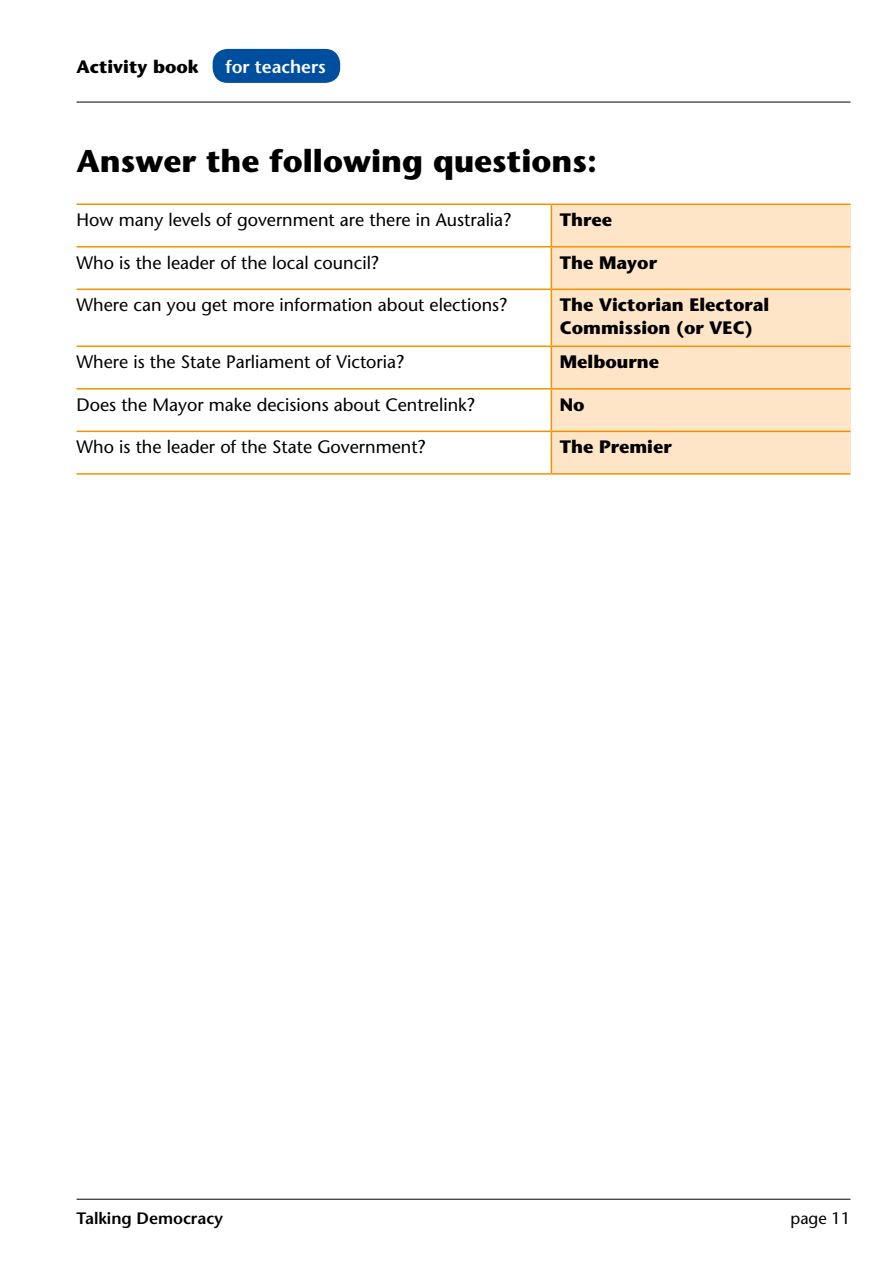
<style>
.page{position:relative;width:893px;height:1263px;background:#fff}
.page>*{position:absolute;margin:0;border:0;box-sizing:border-box;transform-origin:0 0}
.t1{font:700 31.5px "Stone Sans Std";color:#000}
.t2{font:500 18px "Stone Sans Std";color:#000}
.t3{font:700 18px/22.5px "Stone Sans Std";color:#000}
.t4{font:600 18px "Stone Sans Std";color:#fff}
.t5{font:600 16.5px "Stone Sans Std";color:#000}
.t6{font:500 16.5px "Stone Sans Std";color:#000}
</style>
<div class="page">
<div style="left:213px;top:49px;width:127px;height:34px;background:#004f9f;border-radius:15px"></div>
<hr style="left:77px;top:1199px;width:773px;height:1px;background:#000">
<hr style="left:77px;top:102px;width:773px;height:1px;background:#000">
<div style="left:551px;top:204px;width:299px;height:43px;background:#fee5c8"></div>
<div style="left:551px;top:247px;width:299px;height:42px;background:#fee5c8"></div>
<div style="left:551px;top:289px;width:299px;height:57px;background:#fee5c8"></div>
<div style="left:551px;top:346px;width:299px;height:43px;background:#fee5c8"></div>
<div style="left:551px;top:389px;width:299px;height:42px;background:#fee5c8"></div>
<div style="left:551px;top:431px;width:299px;height:43px;background:#fee5c8"></div>
<hr style="left:77px;top:203px;width:474px;height:2px;background:#f39200">
<hr style="left:551px;top:203px;width:299px;height:2px;background:#f39200">
<hr style="left:551px;top:205px;width:1px;height:41px;background:#f39200">
<hr style="left:77px;top:246px;width:474px;height:2px;background:#f39200">
<hr style="left:551px;top:246px;width:299px;height:2px;background:#f39200">
<hr style="left:551px;top:248px;width:1px;height:41px;background:#f39200">
<hr style="left:77px;top:289px;width:474px;height:1px;background:#f39200">
<hr style="left:551px;top:289px;width:299px;height:1px;background:#f39200">
<hr style="left:551px;top:290px;width:1px;height:56px;background:#f39200">
<hr style="left:77px;top:346px;width:474px;height:1px;background:#f39200">
<hr style="left:551px;top:346px;width:299px;height:1px;background:#f39200">
<hr style="left:551px;top:347px;width:1px;height:41px;background:#f39200">
<hr style="left:77px;top:388px;width:474px;height:2px;background:#f39200">
<hr style="left:551px;top:388px;width:299px;height:2px;background:#f39200">
<hr style="left:551px;top:390px;width:1px;height:41px;background:#f39200">
<hr style="left:77px;top:431px;width:474px;height:1px;background:#f39200">
<hr style="left:551px;top:432px;width:1px;height:41px;background:#f39200">
<hr style="left:551px;top:431px;width:299px;height:1px;background:#f39200">
<hr style="left:77px;top:473px;width:474px;height:2px;background:#f39200">
<hr style="left:551px;top:473px;width:299px;height:2px;background:#f39200">
<p class="t3" style="left:77px;top:55px;width:124px">Activity book</p>
<p class="t4" style="left:225px;top:56px;width:102px">for teachers</p>
<h1 class="t1" style="left:77px;top:142px;width:522px">Answer the following questions:</h1>
<p class="t2" style="left:77px;top:209px;width:437px">How many levels of government are there in Australia?</p>
<p class="t3" style="left:560px;top:208px;width:54px">Three</p>
<p class="t2" style="left:77px;top:252px;width:304px">Who is the leader of the local council?</p>
<p class="t3" style="left:560px;top:251px;width:99px">The Mayor</p>
<p class="t2" style="left:77px;top:294px;width:432px">Where can you get more information about elections?</p>
<p class="t3" style="left:560px;top:293px;width:211px">The Victorian Electoral<br>Commission (or VEC)</p>
<p class="t2" style="left:77px;top:351px;width:329px">Where is the State Parliament of Victoria?</p>
<p class="t3" style="left:560px;top:350px;width:101px">Melbourne</p>
<p class="t2" style="left:77px;top:394px;width:400px">Does the Mayor make decisions about Centrelink?</p>
<p class="t3" style="left:560px;top:393px;width:26px">No</p>
<p class="t2" style="left:77px;top:436px;width:351px">Who is the leader of the State Government?</p>
<p class="t3" style="left:560px;top:436px;width:113px">The Premier</p>
<p class="t5" style="left:77px;top:1208px;width:148px">Talking Democracy</p>
<p class="t6" style="left:790px;top:1208px;width:61px">page 11</p>
</div>
